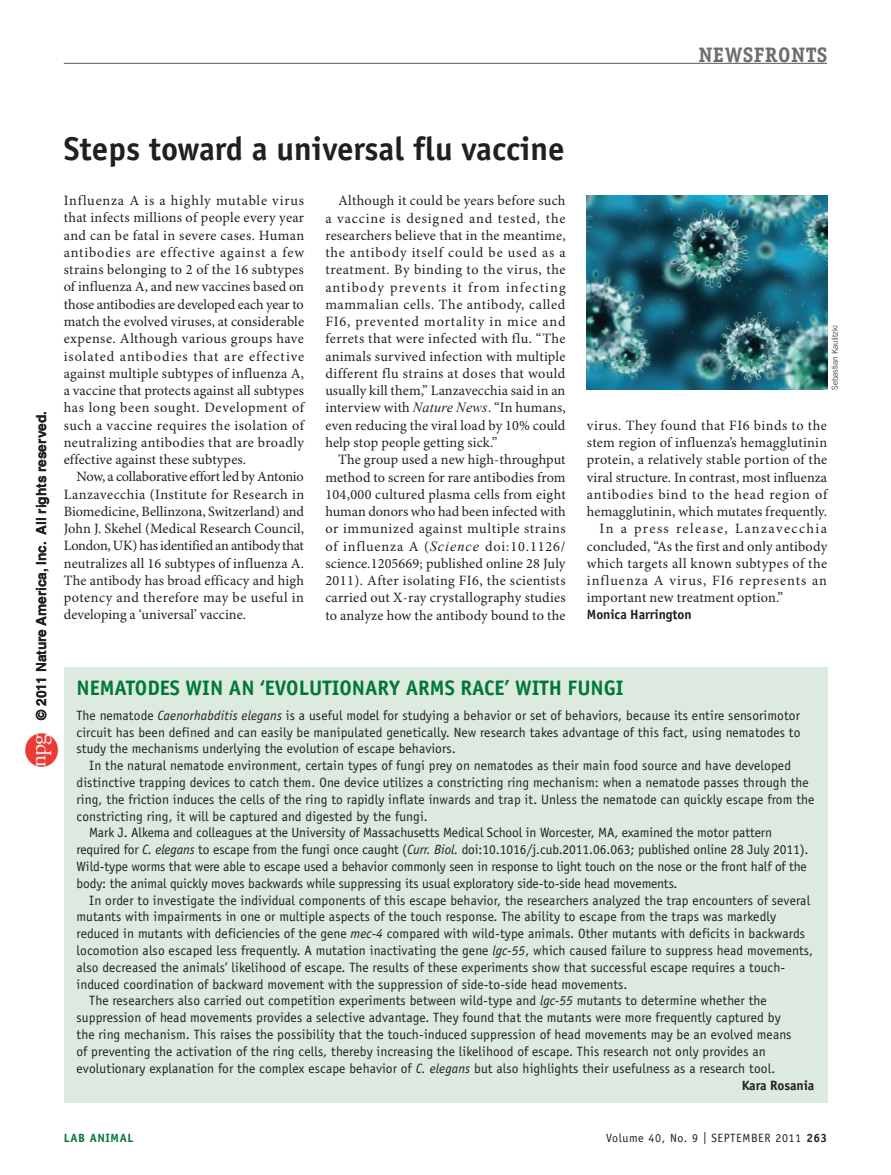
<style>
.page{position:relative;width:891px;height:1175px;background:#fff}
.page>*{position:absolute;margin:0;border:0;box-sizing:border-box;transform-origin:0 0}
.t1{font:700 33px "Officina Sans Std";letter-spacing:-.01em;color:#231f20}
.t2{font:700 21px "Officina Sans Std";color:#007739}
.t3{font:700 21px "Officina Serif Std";letter-spacing:.025em;color:#6c6d70}
.t4{font:14.25px/17.2px "Minion Pro";letter-spacing:.015em;color:#231f20;text-align:justify}
.t5{font:14.25px "Minion Pro";letter-spacing:.035em;color:#231f20}
.t6{font:14.25px "Minion Pro";letter-spacing:.055em;color:#231f20}
.t7{font:14.25px "Minion Pro";letter-spacing:.07em;color:#231f20}
.t8{font:14.25px "Minion Pro";letter-spacing:.1em;color:#231f20}
.t9{font:700 13.65px "Helvetica LT Std";color:#231f20}
.t10{font:13.5px/16.8px "Officina Sans Std";letter-spacing:.01em;color:#231f20;text-align:justify}
.t11{font:700 13.5px "Officina Sans Std";letter-spacing:-.005em;color:#231f20}
.t12{font:12px "Officina Sans Std";letter-spacing:.05em;color:#231f20}
.t13{font:700 12px "Officina Sans Std";color:#007739}
.t14{font:300 8.25px "Trade Gothic LT Std";letter-spacing:-.005em;color:#231f20}
.s1{font-style:inherit}
.s2{font-family:"Times New Roman";font-style:italic}
.s3{font-style:italic}
.s4{font-family:"Officina Serif Std";font-weight:700}
</style>
<div class="page">
<img style="left:587px;top:195px;width:240px;height:195px">
<div style="left:64px;top:666px;width:763px;height:436px;background:#dceae0"></div>
<hr style="left:64px;top:63px;width:763px;height:1px;background:#57585a">
<img style="left:25px;top:733px;width:33px;height:33px">
<h2 class="t3" style="left:698px;top:41px;width:130px">NEWSFRONTS</h2>
<p class="t9" style="left:33px;top:719px;width:310px;rotate:-90deg">© 201<span class="s1">1</span> Nature America, Inc. All rights reserved.</p>
<h1 class="t1" style="left:64px;top:128px;width:503px">Steps toward a universal flu vaccine</h1>
<p class="t4" style="left:64px;top:192px;width:242px">Influenza A is a highly mutable virus that infects millions of people every year and can be fatal in severe cases. Human antibodies are effective against a few strains belonging to 2 of the 16 subtypes of influenza A, and new vaccines based on those antibodies are developed each year to match the evolved viruses, at considerable expense. Although various groups have isolated antibodies that are effective against multiple subtypes of influenza A, a vaccine that protects against all subtypes has long been sought. Development of such a vaccine requires the isolation of neutralizing antibodies that are broadly effective against these subtypes.</p>
<p class="t4" style="left:64px;top:469px;width:242px;text-indent:13px">Now, a collaborative effort led by Antonio Lanzavecchia (Institute for Research in Biomedicine, Bellinzona, Switzerland) and John J. Skehel (Medical Research Council, London, UK) has identified an antibody that neutralizes all 16 subtypes of influenza A.<br>The antibody has broad efficacy and high potency and therefore may be useful in developing a ‘universal’ vaccine.</p>
<p class="t4" style="left:325px;top:193px;width:242px;text-indent:13px">Although it could be years before such a vaccine is designed and tested, the researchers believe that in the meantime, the antibody itself could be used as a treatment. By binding to the virus, the antibody prevents it from infecting mammalian cells. The antibody, called FI6, prevented mortality in mice and ferrets that were infected with flu. “The animals survived infection with multiple different flu strains at doses that would usually kill them,” Lanzavecchia said in an interview with <span class="s2">Nature News</span>. “In humans, even reducing the viral load by 10% could help stop people getting sick.”</p>
<p class="t4" style="left:325px;top:451px;width:242px;text-indent:13px">The group used a new high-throughput method to screen for rare antibodies from 104,000 cultured plasma cells from eight human donors who had been infected with or immunized against multiple strains of influenza A (<span class="s2">Science</span> doi:10.1126/ science.1205669; published online 28 July 2011). After isolating FI6, the scientists carried out X-ray crystallography studies to analyze how the antibody bound to the</p>
<p class="t14" style="left:830px;top:390px;width:66px;rotate:-90deg">Sebastian Kaulitzki</p>
<p class="t5" style="left:587px;top:417px;width:242px">virus. They found that FI6 binds to the</p>
<p class="t4" style="left:587px;top:434px;width:242px">stem region of influenza’s hemagglutinin</p>
<p class="t4" style="left:587px;top:452px;width:242px">protein, a relatively stable portion of the</p>
<p class="t4" style="left:587px;top:469px;width:242px">viral structure. In contrast, most influenza</p>
<p class="t6" style="left:587px;top:486px;width:242px">antibodies bind to the head region of</p>
<p class="t4" style="left:587px;top:503px;width:242px">hemagglutinin, which mutates frequently.</p>
<p class="t8" style="left:600px;top:520px;width:229px">In a press release, Lanzavecchia</p>
<p class="t4" style="left:587px;top:538px;width:242px">concluded, “As the first and only antibody</p>
<p class="t4" style="left:587px;top:555px;width:242px">which targets all known subtypes of the</p>
<p class="t7" style="left:587px;top:572px;width:242px">influenza A virus, FI6 represents an</p>
<p class="t4" style="left:587px;top:590px;width:198px">important new treatment option.”</p>
<p class="t11" style="left:587px;top:606px;width:106px">Monica H arrington</p>
<h2 class="t2" style="left:77px;top:674px;width:547px">N ematodes wi n an ‘evolutionary arms race’ with fungi</h2>
<p class="t10" style="left:77px;top:707px;width:726px">The nematode <span class="s3">Caenorhabditis elegans</span> is a useful model for studying a behavior or set of behaviors, because its entire sensorimotor circuit has been defined and can easily be manipulated genetically. New research takes advantage of this fact, using nematodes to study the mechanisms underlying the evolution of escape behaviors.</p>
<p class="t10" style="left:89px;top:757px;width:703px">In the natural nematode environment, certain types of fungi prey on nematodes as their main food source and have developed</p>
<p class="t10" style="left:77px;top:774px;width:734px">distinctive trapping devices to catch them. One device utilizes a constricting ring mechanism: when a nematode passes through the</p>
<p class="t10" style="left:77px;top:791px;width:739px">ring, the friction induces the cells of the ring to rapidly inflate inwards and trap it. Unless the nematode can quickly escape from the</p>
<p class="t10" style="left:77px;top:807px;width:353px">constricting ring, it will be captured and digested by the fungi.</p>
<p class="t10" style="left:89px;top:824px;width:684px">Mark J. Alkema and colleagues at the University of Massachusetts Medical School in Worcester, MA, examined the motor pattern</p>
<p class="t10" style="left:77px;top:841px;width:734px">required for <span class="s3">C. elegans</span> to escape from the fungi once caught (<span class="s3">Curr. Biol.</span> doi:10.1016/j.cub.2011.06.063; published online 28 July 2011).</p>
<p class="t10" style="left:77px;top:858px;width:732px">Wild-type worms that were able to escape used a behavior commonly seen in response to light touch on the nose or the front half of the</p>
<p class="t10" style="left:77px;top:875px;width:603px">body: the animal quickly moves backwards while suppressing its usual exploratory side-to-side head movements.</p>
<p class="t10" style="left:89px;top:891px;width:722px">In order to investigate the individual components of this escape behavior, the researchers analyzed the trap encounters of several</p>
<p class="t10" style="left:77px;top:908px;width:701px">mutants with impairments in one or multiple aspects of the touch response. The ability to escape from the traps was markedly</p>
<p class="t10" style="left:77px;top:925px;width:730px">reduced in mutants with deficiencies of the gene <span class="s3">mec-4</span> compared with wild-type animals. Other mutants with deficits in backwards</p>
<p class="t10" style="left:77px;top:942px;width:738px">locomotion also escaped less frequently. A mutation inactivating the gene <span class="s3">lgc-55</span>, which caused failure to suppress head movements,</p>
<p class="t10" style="left:77px;top:959px;width:710px">also decreased the animals’ likelihood of escape. The results of these experiments show that successful escape requires a touch-</p>
<p class="t10" style="left:77px;top:975px;width:552px">induced coordination of backward movement with the suppression of side-to-side head movements.</p>
<p class="t10" style="left:89px;top:992px;width:679px">The researchers also carried out competition experiments between wild-type and <span class="s3">lgc-55</span> mutants to determine whether the</p>
<p class="t10" style="left:77px;top:1009px;width:706px">suppression of head movements provides a selective advantage. They found that the mutants were more frequently captured by</p>
<p class="t10" style="left:77px;top:1026px;width:716px">the ring mechanism. This raises the possibility that the touch-induced suppression of head movements may be an evolved means</p>
<p class="t10" style="left:77px;top:1043px;width:691px">of preventing the activation of the ring cells, thereby increasing the likelihood of escape. This research not only provides an</p>
<p class="t10" style="left:77px;top:1059px;width:700px">evolutionary explanation for the complex escape behavior of <span class="s3">C. elegans</span> but also highlights their usefulness as a research tool.</p>
<p class="t11" style="left:742px;top:1076px;width:74px">Kara Rosania</p>
<p class="t13" style="left:64px;top:1130px;width:8px">LAB</p>
<p class="t13" style="left:90px;top:1130px;width:38px">ANIMAL</p>
<p class="t12" style="left:606px;top:1131px;width:223px">Volume 40, No. 9 | SEPTEMBER 2011 <span class="s4">263</span></p>
</div>
